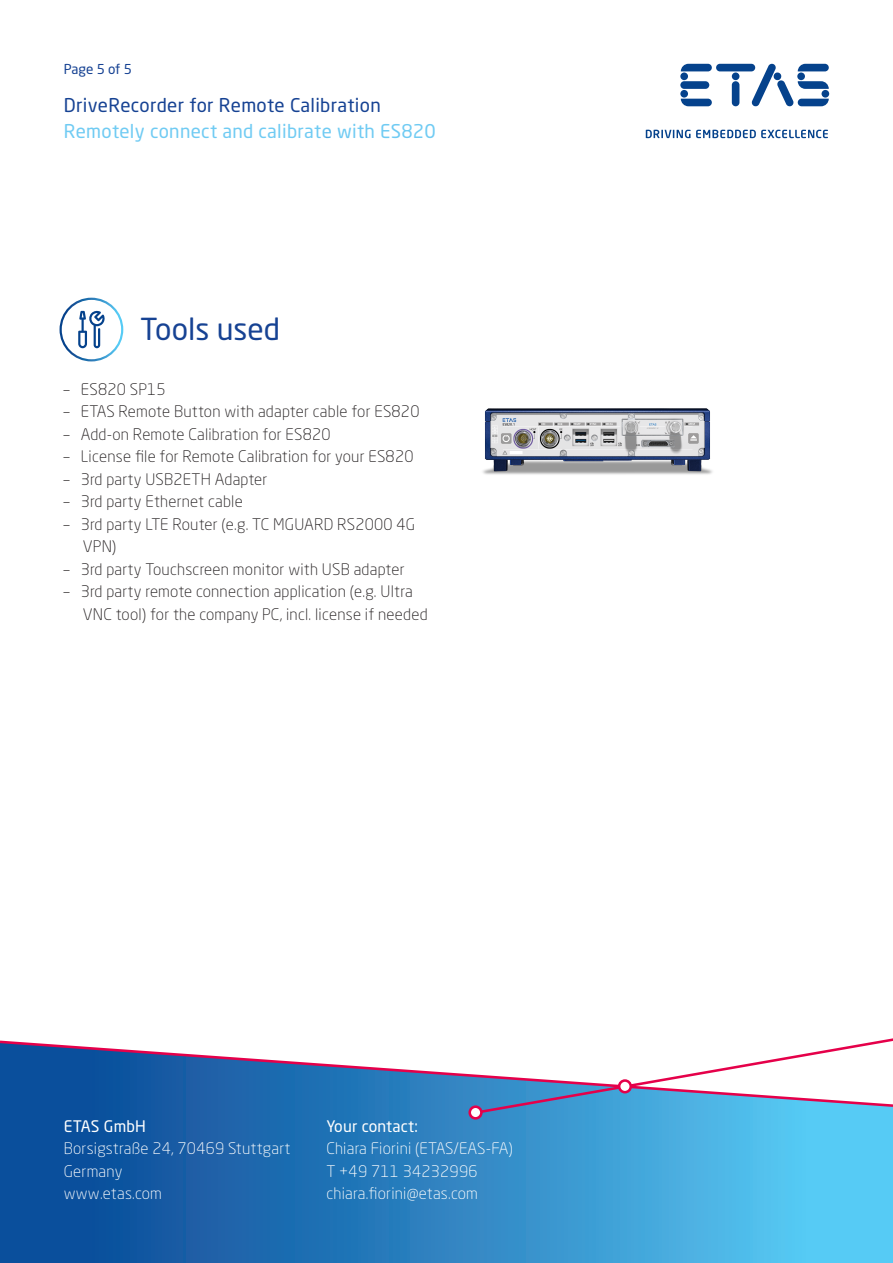
<style>
.page{position:relative;width:893px;height:1263px;background:#fff}
.page>*{position:absolute;margin:0;border:0;box-sizing:border-box;transform-origin:0 0}
.t1{font:30px "Neo Sans W1 G";color:#164293}
.Translated_Article{font:18.75px "Neo Sans W1 G";letter-spacing:.015em;color:#70cbf3}
.Translated_Article-2{font:18.75px "Neo Sans W1 G";letter-spacing:.015em;color:#164293}
.t2{font:300 15.75px "Neo Sans W1 G";letter-spacing:.015em;color:#231f20}
.t3{font:300 15.75px "Neo Sans W1 G";letter-spacing:.015em;color:#fff}
.t4{font:15.75px "Neo Sans W1 G";letter-spacing:.015em;color:#fff}
.t5{font:13.5px "Neo Sans W1 G";letter-spacing:-.01em;color:#164293}
</style>
<div class="page">
<svg style="left:646px;top:130px;width:182px;height:8px"></svg>
<svg style="left:680px;top:64px;width:149px;height:43px"></svg>
<svg style="left:0;top:1108px;width:893px;height:155px;background:#2f87c4"></svg>
<svg style="left:0;top:1040px;width:471px;height:68px"></svg>
<svg style="left:471px;top:1038px;width:422px;height:78px"></svg>
<div style="left:470px;top:1107px;width:11px;height:11px;background:#fff;border-radius:50%"></div>
<div style="left:468px;top:1105px;width:15px;height:14px;border:3px solid #e5004a;border-radius:50%"></div>
<div style="left:619px;top:1080px;width:12px;height:12px;background:#fff;border-radius:50%"></div>
<div style="left:618px;top:1079px;width:14px;height:14px;border:3px solid #e5004a;border-radius:50%"></div>
<svg style="left:60px;top:298px;width:63px;height:63px"></svg>
<img style="left:483px;top:408px;width:230px;height:67px">
<p class="t5" style="left:64px;top:61px;width:70px">Page 5 of 5</p>
<p class="Translated_Article-2" style="left:64px;top:94px;width:318px">DriveRecorder for Remote Calibration</p>
<p class="Translated_Article" style="left:64px;top:120px;width:374px">Remotely connect and calibrate with ES820</p>
<p class="t1" style="left:140px;top:310px;width:141px">Tools used</p>
<p class="t2" style="left:64px;top:379px;width:103px">– ES820 SP15</p>
<p class="t2" style="left:64px;top:402px;width:357px">– ETAS Remote Button with adapter cable for ES820</p>
<p class="t2" style="left:64px;top:424px;width:268px">– Add-on Remote Calibration for ES820</p>
<p class="t2" style="left:64px;top:447px;width:351px">– License file for Remote Calibration for your ES820</p>
<p class="t2" style="left:64px;top:469px;width:205px">– 3rd party USB2ETH Adapter</p>
<p class="t2" style="left:64px;top:492px;width:180px">– 3rd party Ethernet cable</p>
<p class="t2" style="left:64px;top:514px;width:353px">– 3rd party LTE Router (e.g. TC MGUARD RS2000 4G</p>
<p class="t2" style="left:83px;top:537px;width:35px">VPN)</p>
<p class="t2" style="left:64px;top:559px;width:342px">– 3rd party Touchscreen monitor with USB adapter</p>
<p class="t2" style="left:64px;top:582px;width:350px">– 3rd party remote connection application (e.g. Ultra</p>
<p class="t2" style="left:83px;top:604px;width:346px">VNC tool) for the company PC, incl. license if needed</p>
<p class="t4" style="left:64px;top:1116px;width:84px">ETAS GmbH</p>
<p class="t3" style="left:64px;top:1139px;width:228px">Borsigstraße 24, 70469 Stuttgart</p>
<p class="t3" style="left:64px;top:1161px;width:60px">Germany</p>
<p class="t3" style="left:64px;top:1184px;width:100px">www.etas.com</p>
<p class="t4" style="left:326px;top:1116px;width:93px">Your contact:</p>
<p class="t3" style="left:326px;top:1139px;width:188px">Chiara Fiorini (ETAS/EAS-FA)</p>
<p class="t3" style="left:326px;top:1161px;width:153px">T +49 711 34232996</p>
<p class="t3" style="left:326px;top:1184px;width:153px">chiara.fiorini@etas.com</p>
</div>
